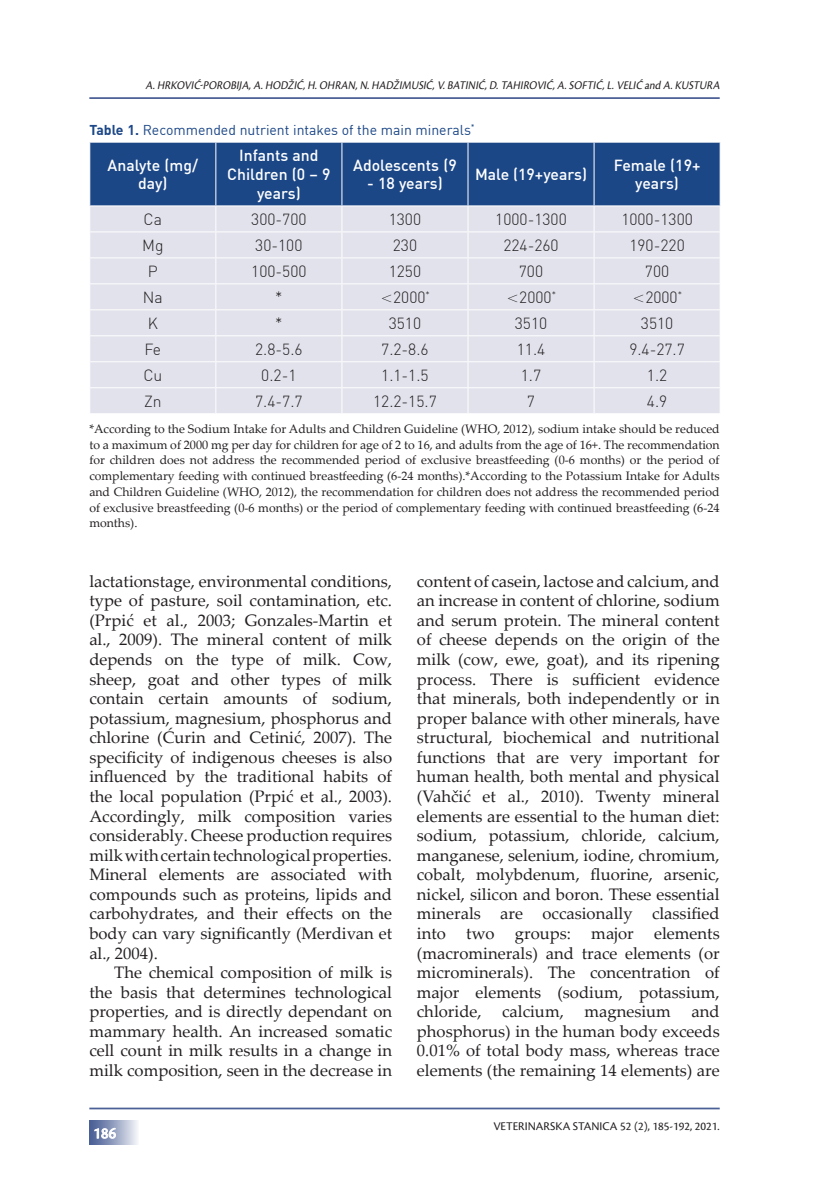
<style>
.page{position:relative;width:819px;height:1191px;background:#fff}
.page>*{position:absolute;margin:0;border:0;box-sizing:border-box;transform-origin:0 0}
.TEKST{font:16.62px/19.6px "Palatino Linotype";color:#231f20;text-align:justify}
.tekst_tablice{font:15.75px "DIN Lt";color:#231f20}
.tekst_tablice-2{font:700 15.75px/18.9px "DINLT";color:#fff;text-align:center}
.t1{font:15.75px "Cronos Pro";color:#fff}
.potpis_pod_tablicu{font:14px "DIN";color:#1c4787}
.TEKST-2{font:12.25px/15.8px "Palatino Linotype";color:#231f20;text-align:justify}
.t2{font:italic 12.25px "Cronos Pro";color:#231f20;scale:.9 1}
.t3{font:12.25px "Cronos Pro";color:#231f20}
.s1{font-weight:700}
</style>
<div class="page">
<hr style="left:89px;top:1107px;width:630px;height:2px;background:#4b6096">
<hr style="left:89px;top:97px;width:630px;height:2px;background:#4b6096">
<div style="left:89px;top:1120px;width:50px;height:25px;background:linear-gradient(to right,#3d548e,#eef0f5)"></div>
<svg style="left:94px;top:1127px;width:22px;height:12px"></svg>
<div style="left:90px;top:143px;width:629px;height:62px;background:#1c4787"></div>
<div style="left:90px;top:206px;width:629px;height:207px;background:#e1e2ec"></div>
<hr style="left:215px;top:143px;width:1px;height:62px;background:#fff">
<hr style="left:341px;top:143px;width:1px;height:62px;background:#fff">
<hr style="left:467px;top:143px;width:1px;height:62px;background:#fff">
<hr style="left:593px;top:143px;width:1px;height:62px;background:#fff">
<hr style="left:89px;top:231px;width:127px;height:1px;background:#fff">
<hr style="left:216px;top:231px;width:126px;height:1px;background:#fff">
<hr style="left:342px;top:231px;width:126px;height:1px;background:#fff">
<hr style="left:468px;top:231px;width:126px;height:1px;background:#fff">
<hr style="left:594px;top:231px;width:126px;height:1px;background:#fff">
<hr style="left:89px;top:257px;width:127px;height:1px;background:#fff">
<hr style="left:216px;top:257px;width:126px;height:1px;background:#fff">
<hr style="left:342px;top:257px;width:126px;height:1px;background:#fff">
<hr style="left:468px;top:257px;width:126px;height:1px;background:#fff">
<hr style="left:594px;top:257px;width:126px;height:1px;background:#fff">
<hr style="left:89px;top:283px;width:127px;height:1px;background:#fff">
<hr style="left:216px;top:283px;width:126px;height:1px;background:#fff">
<hr style="left:342px;top:283px;width:126px;height:1px;background:#fff">
<hr style="left:468px;top:283px;width:126px;height:1px;background:#fff">
<hr style="left:594px;top:283px;width:126px;height:1px;background:#fff">
<hr style="left:89px;top:309px;width:127px;height:1px;background:#fff">
<hr style="left:216px;top:309px;width:126px;height:1px;background:#fff">
<hr style="left:342px;top:309px;width:126px;height:1px;background:#fff">
<hr style="left:468px;top:309px;width:126px;height:1px;background:#fff">
<hr style="left:594px;top:309px;width:126px;height:1px;background:#fff">
<hr style="left:89px;top:335px;width:127px;height:1px;background:#fff">
<hr style="left:216px;top:335px;width:126px;height:1px;background:#fff">
<hr style="left:342px;top:335px;width:126px;height:1px;background:#fff">
<hr style="left:468px;top:335px;width:126px;height:1px;background:#fff">
<hr style="left:594px;top:335px;width:126px;height:1px;background:#fff">
<hr style="left:89px;top:361px;width:127px;height:1px;background:#fff">
<hr style="left:216px;top:361px;width:126px;height:1px;background:#fff">
<hr style="left:342px;top:361px;width:126px;height:1px;background:#fff">
<hr style="left:468px;top:361px;width:126px;height:1px;background:#fff">
<hr style="left:594px;top:361px;width:126px;height:1px;background:#fff">
<hr style="left:89px;top:387px;width:127px;height:1px;background:#fff">
<hr style="left:216px;top:387px;width:126px;height:1px;background:#fff">
<svg style="left:215px;top:206px;width:1px;height:207px"></svg>
<hr style="left:342px;top:387px;width:126px;height:1px;background:#fff">
<svg style="left:341px;top:206px;width:1px;height:207px"></svg>
<hr style="left:468px;top:387px;width:126px;height:1px;background:#fff">
<svg style="left:467px;top:206px;width:1px;height:207px"></svg>
<hr style="left:594px;top:387px;width:126px;height:1px;background:#fff">
<svg style="left:593px;top:206px;width:1px;height:207px"></svg>
<svg style="left:719px;top:206px;width:1px;height:207px"></svg>
<p class="t2" style="left:145px;top:78px;width:642px">A.HRKOVIĆ-POROBIJA,A.HODŽIĆ,H.OHRAN,N.HADŽIMUSIĆ,V.BATINIĆ,D.TAHIROVIĆ,A.SOFTIĆ,L.VELIĆ and A.KUSTURA</p>
<p class="potpis_pod_tablicu" style="left:89px;top:120px;width:387px"><span class="s1">Table 1.</span> Recommended nutrient intakes of the main minerals<sup>*</sup></p>
<p class="tekst_tablice-2" style="left:108px;top:155px;width:92px">Analyte (mg/ day)</p>
<p class="tekst_tablice-2" style="left:227px;top:145px;width:105px">Infants and<br>Children (0 – 9 years)</p>
<p class="tekst_tablice-2" style="left:353px;top:155px;width:105px">Adolescents (9</p>
<p class="tekst_tablice-2" style="left:475px;top:164px;width:114px">Male (19+years)</p>
<p class="tekst_tablice-2" style="left:613px;top:155px;width:88px">Female (19+ years)</p>
<p class="tekst_tablice-2" style="left:367px;top:173px;width:77px">- 18 years)</p>
<p class="tekst_tablice" style="left:144px;top:209px;width:20px">Ca</p>
<p class="tekst_tablice" style="left:251px;top:209px;width:57px">300-700</p>
<p class="tekst_tablice" style="left:389px;top:209px;width:34px">1300</p>
<p class="tekst_tablice" style="left:495px;top:209px;width:73px">1000-1300</p>
<p class="tekst_tablice" style="left:621px;top:209px;width:73px">1000-1300</p>
<p class="tekst_tablice" style="left:142px;top:235px;width:23px">Mg</p>
<p class="tekst_tablice" style="left:255px;top:235px;width:49px">30-100</p>
<p class="tekst_tablice" style="left:393px;top:235px;width:26px">230</p>
<p class="tekst_tablice" style="left:503px;top:235px;width:57px">224-260</p>
<p class="tekst_tablice" style="left:629px;top:235px;width:57px">190-220</p>
<p class="tekst_tablice" style="left:148px;top:261px;width:11px">P</p>
<p class="tekst_tablice" style="left:251px;top:261px;width:57px">100-500</p>
<p class="tekst_tablice" style="left:389px;top:261px;width:34px">1250</p>
<p class="tekst_tablice" style="left:519px;top:261px;width:26px">700</p>
<p class="tekst_tablice" style="left:645px;top:261px;width:26px">700</p>
<p class="tekst_tablice" style="left:143px;top:287px;width:21px">Na</p>
<p class="tekst_tablice" style="left:275px;top:287px;width:9px">*</p>
<p class="tekst_tablice" style="left:380px;top:287px;width:51px">&lt;2000<sup>*</sup></p>
<p class="tekst_tablice" style="left:506px;top:287px;width:51px">&lt;2000<sup>*</sup></p>
<p class="tekst_tablice" style="left:632px;top:287px;width:51px">&lt;2000<sup>*</sup></p>
<p class="tekst_tablice" style="left:148px;top:313px;width:12px">K</p>
<p class="tekst_tablice" style="left:275px;top:313px;width:9px">*</p>
<p class="tekst_tablice" style="left:389px;top:313px;width:34px">3510</p>
<p class="tekst_tablice" style="left:515px;top:313px;width:34px">3510</p>
<p class="tekst_tablice" style="left:641px;top:313px;width:34px">3510</p>
<p class="tekst_tablice" style="left:144px;top:339px;width:18px">Fe</p>
<p class="tekst_tablice" style="left:255px;top:339px;width:49px">2.8-5.6</p>
<p class="tekst_tablice" style="left:381px;top:339px;width:49px">7.2-8.6</p>
<p class="tekst_tablice" style="left:517px;top:339px;width:30px">11.4</p>
<p class="tekst_tablice" style="left:629px;top:339px;width:57px">9.4-27.7</p>
<p class="tekst_tablice" style="left:143px;top:365px;width:20px">Cu</p>
<p class="tekst_tablice" style="left:261px;top:365px;width:37px">0.2-1</p>
<p class="tekst_tablice" style="left:381px;top:365px;width:49px">1.1-1.5</p>
<p class="tekst_tablice" style="left:521px;top:365px;width:22px">1.7</p>
<p class="tekst_tablice" style="left:647px;top:365px;width:22px">1.2</p>
<p class="tekst_tablice" style="left:144px;top:391px;width:19px">Zn</p>
<p class="tekst_tablice" style="left:255px;top:391px;width:49px">7.4-7.7</p>
<p class="tekst_tablice" style="left:373px;top:391px;width:65px">12.2-15.7</p>
<p class="tekst_tablice" style="left:527px;top:391px;width:10px">7</p>
<p class="tekst_tablice" style="left:647px;top:391px;width:22px">4.9</p>
<p class="TEKST-2" style="left:89px;top:420px;width:632px">*According to the Sodium Intake for Adults and Children Guideline (WHO, 2012), sodium intake should be reduced to a maximum of 2000 mg per day for children for age of 2 to 16, and adults from the age of 16+. The recommendation for children does not address the recommended period of exclusive breastfeeding (0-6 months) or the period of complementary feeding with continued breastfeeding (6-24 months).*According to the Potassium Intake for Adults and Children Guideline (WHO, 2012), the recommendation for children does not address the recommended period of exclusive breastfeeding (0-6 months) or the period of complementary feeding with continued breastfeeding (6-24 months).</p>
<p class="TEKST" style="left:89px;top:570px;width:304px">lactationstage, environmental conditions, type of pasture, soil contamination, etc. (Prpić et al., 2003; Gonzales-Martin et al., 2009). The mineral content of milk depends on the type of milk. Cow, sheep, goat and other types of milk contain certain amounts of sodium, potassium, magnesium, phosphorus and chlorine (Ćurin and Cetinić, 2007). The specificity of indigenous cheeses is also influenced by the traditional habits of the local population (Prpić et al., 2003).<br>Accordingly, milk composition varies considerably. Cheese production requires milk with certain technological properties.<br>Mineral elements are associated with compounds such as proteins, lipids and carbohydrates, and their effects on the body can vary significantly (Merdivan et al., 2004).</p>
<p class="TEKST" style="left:89px;top:962px;width:304px;text-indent:25px">The chemical composition of milk is the basis that determines technological properties, and is directly dependant on mammary health. An increased somatic cell count in milk results in a change in milk composition, seen in the decrease in</p>
<p class="t1" style="left:93px;top:1124px;width:24px">186</p>
<p class="TEKST" style="left:417px;top:570px;width:304px">content of casein, lactose and calcium, and an increase in content of chlorine, sodium and serum protein. The mineral content of cheese depends on the origin of the milk (cow, ewe, goat), and its ripening process. There is sufficient evidence that minerals, both independently or in proper balance with other minerals, have structural, biochemical and nutritional functions that are very important for human health, both mental and physical (Vahčić et al., 2010). Twenty mineral elements are essential to the human diet: sodium, potassium, chloride, calcium, manganese, selenium, iodine, chromium, cobalt, molybdenum, fluorine, arsenic, nickel, silicon and boron. These essential minerals are occasionally classified into two groups: major elements (macrominerals) and trace elements (or microminerals). The concentration of major elements (sodium, potassium, chloride, calcium, magnesium and phosphorus) in the human body exceeds 0.01% of total body mass, whereas trace elements (the remaining 14 elements) are</p>
<p class="t3" style="left:493px;top:1119px;width:228px">VETERINARSKA STANICA 52 (2), 185-192, 2021.</p>
</div>
